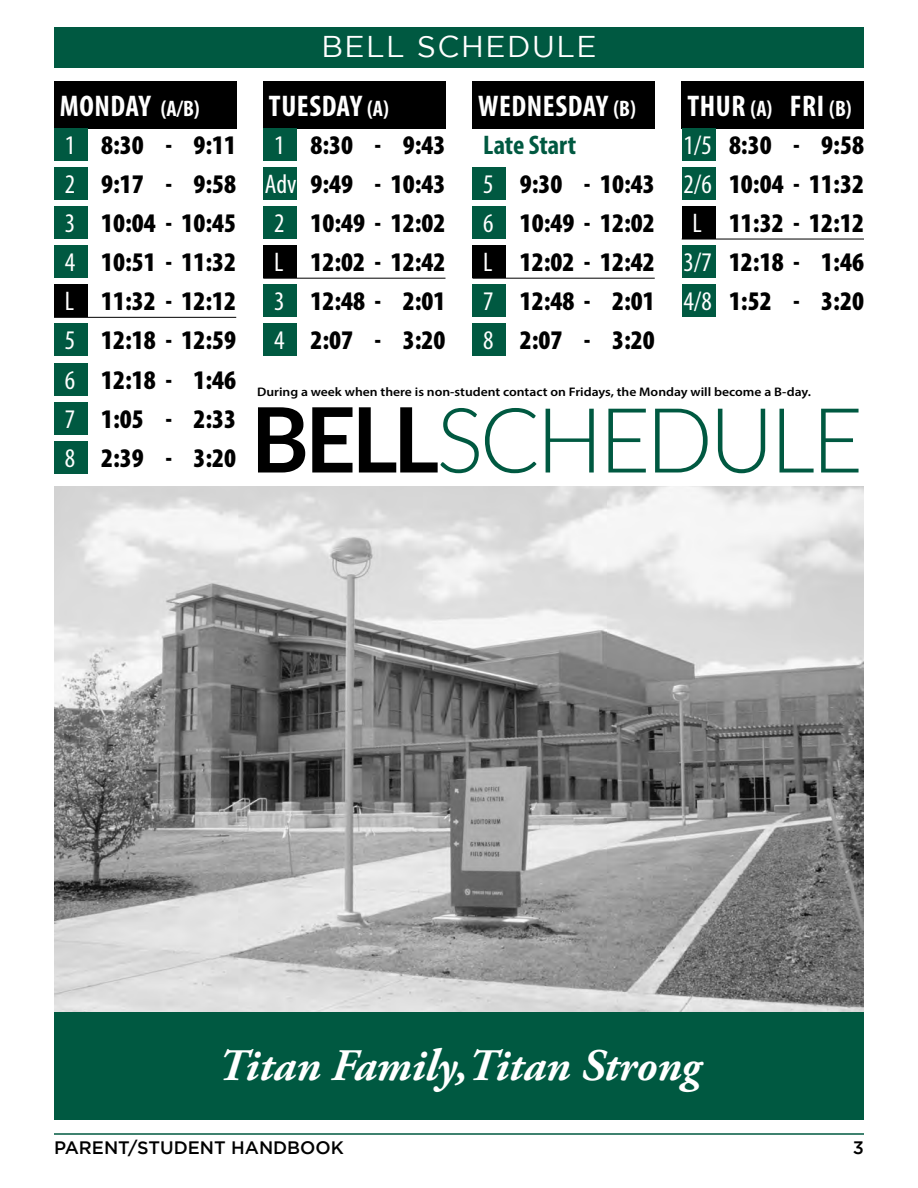
<style>
.page{position:relative;width:918px;height:1188px;background:#fff}
.page>*{position:absolute;margin:0;border:0;box-sizing:border-box;transform-origin:0 0}
.t1{font:300 90.15px "Lato";letter-spacing:-.04em;color:#005941}
.t2{font:italic 700 45px "Adobe Garamond Pro";color:#fff}
.Bell_Header{font:700 condensed 30px "Myriad Pro";letter-spacing:.02em;color:#fff}
.Header_H2{font:30px "Gotham";letter-spacing:.05em;color:#fff}
.Bell_Period_Time__parent{font:900 condensed 27px "Myriad Pro";color:#000}
.Bell_Period_Time_Lunch_Thusday_Friday{font:900 condensed 27px "Myriad Pro";color:#000}
.Bell_Period_Time_Lunch{font:900 condensed 27px "Myriad Pro";color:#000}
.Bell_Period_Time_Late_Start{font:700 condensed 27px "Myriad Pro";color:#005941}
.t3{font:500 18px "Gotham";color:#000}
.t4{font:600 12.45px "Myriad Pro";color:#000;scale:1.1 1}
.s1{font-size:22.5px}
.s2{font-weight:400;color:#fff}
.s3{font-weight:700;color:#000}
</style>
<div class="page">
<img style="left:54px;top:486px;width:810px;height:526px">
<hr style="left:54px;top:1133px;width:810px;height:2px;background:#005941">
<div style="left:54px;top:27px;width:810px;height:41px;background:#005941"></div>
<div style="left:54px;top:81px;width:182px;height:47px;background:#000"></div>
<div style="left:54px;top:128px;width:34px;height:32px;background:#005941"></div>
<div style="left:54px;top:167px;width:34px;height:33px;background:#005941"></div>
<div style="left:54px;top:206px;width:34px;height:33px;background:#005941"></div>
<div style="left:54px;top:245px;width:34px;height:33px;background:#005941"></div>
<div style="left:54px;top:285px;width:34px;height:32px;background:#000"></div>
<hr style="left:54px;top:317px;width:182px;height:1px;background:#000">
<div style="left:54px;top:324px;width:34px;height:32px;background:#005941"></div>
<div style="left:54px;top:363px;width:34px;height:32px;background:#005941"></div>
<div style="left:54px;top:402px;width:34px;height:32px;background:#005941"></div>
<div style="left:54px;top:441px;width:34px;height:33px;background:#005941"></div>
<div style="left:263px;top:81px;width:183px;height:47px;background:#000"></div>
<div style="left:263px;top:128px;width:34px;height:32px;background:#005941"></div>
<div style="left:263px;top:167px;width:34px;height:33px;background:#005941"></div>
<div style="left:263px;top:206px;width:34px;height:33px;background:#005941"></div>
<div style="left:263px;top:245px;width:34px;height:33px;background:#000"></div>
<hr style="left:263px;top:278px;width:183px;height:1px;background:#000">
<div style="left:263px;top:285px;width:34px;height:32px;background:#005941"></div>
<div style="left:263px;top:324px;width:34px;height:32px;background:#005941"></div>
<div style="left:472px;top:81px;width:183px;height:47px;background:#000"></div>
<div style="left:472px;top:167px;width:34px;height:33px;background:#005941"></div>
<div style="left:472px;top:206px;width:34px;height:33px;background:#005941"></div>
<div style="left:472px;top:245px;width:34px;height:33px;background:#000"></div>
<hr style="left:472px;top:278px;width:183px;height:1px;background:#000">
<div style="left:472px;top:285px;width:34px;height:32px;background:#005941"></div>
<div style="left:472px;top:324px;width:34px;height:32px;background:#005941"></div>
<div style="left:682px;top:81px;width:182px;height:47px;background:#000"></div>
<div style="left:682px;top:128px;width:34px;height:32px;background:#005941"></div>
<div style="left:682px;top:167px;width:34px;height:33px;background:#005941"></div>
<div style="left:682px;top:206px;width:34px;height:33px;background:#000"></div>
<hr style="left:682px;top:239px;width:182px;height:1px;background:#000">
<div style="left:682px;top:245px;width:34px;height:33px;background:#005941"></div>
<div style="left:682px;top:285px;width:34px;height:32px;background:#005941"></div>
<div style="left:54px;top:1012px;width:810px;height:108px;background:#005941"></div>
<p class="Bell_Header" style="left:60px;top:87px;width:142px">MONDAY <span class="s1">(A/B)</span></p>
<p class="Bell_Period_Time__parent" style="left:65px;top:127px;width:173px"><span class="s2">1</span> 8:30 - 9:11</p>
<p class="Bell_Period_Time__parent" style="left:65px;top:166px;width:173px"><span class="s2">2</span> 9:17 - 9:58</p>
<p class="Bell_Period_Time__parent" style="left:65px;top:206px;width:173px"><span class="s2">3</span> 10:04 - 10:45</p>
<p class="Bell_Period_Time__parent" style="left:65px;top:245px;width:173px"><span class="s2">4</span> 10:51 - 11:32</p>
<p class="Bell_Period_Time_Lunch" style="left:65px;top:284px;width:173px"><span class="s2">L</span> 11:32 - 12:12</p>
<p class="Bell_Period_Time__parent" style="left:65px;top:323px;width:173px"><span class="s2">5</span> 12:18 - 12:59</p>
<p class="Bell_Period_Time__parent" style="left:65px;top:362px;width:173px"><span class="s2">6</span> 12:18 - 1:46</p>
<p class="Bell_Period_Time__parent" style="left:65px;top:401px;width:173px"><span class="s2">7</span> 1:05 - 2:33</p>
<p class="Bell_Period_Time__parent" style="left:65px;top:441px;width:173px"><span class="s2">8</span> 2:39 - 3:20</p>
<h2 class="Header_H2" style="left:321px;top:30px;width:277px">BELL SCHEDULE</h2>
<p class="Bell_Header" style="left:269px;top:87px;width:122px">TUESDAY <span class="s1">(A)</span></p>
<p class="Bell_Period_Time__parent" style="left:274px;top:127px;width:173px"><span class="s2">1</span> 8:30 - 9:43</p>
<p class="Bell_Period_Time_Lunch_Thusday_Friday" style="left:265px;top:166px;width:182px"><span class="s2">Adv</span> 9:49 - 10:43</p>
<p class="Bell_Period_Time__parent" style="left:274px;top:206px;width:173px"><span class="s2">2</span> 10:49 - 12:02</p>
<p class="Bell_Period_Time_Lunch" style="left:274px;top:245px;width:173px"><span class="s2">L</span> 12:02 - 12:42</p>
<p class="Bell_Period_Time__parent" style="left:274px;top:284px;width:173px"><span class="s2">3</span> 12:48 - 2:01</p>
<p class="Bell_Period_Time__parent" style="left:274px;top:323px;width:173px"><span class="s2">4</span> 2:07 - 3:20</p>
<p class="Bell_Header" style="left:478px;top:87px;width:159px">WEDNESDAY <span class="s1">(B)</span></p>
<p class="Bell_Period_Time_Late_Start" style="left:483px;top:128px;width:94px">Late Start</p>
<p class="Bell_Period_Time__parent" style="left:483px;top:166px;width:173px"><span class="s2">5</span> 9:30 - 10:43</p>
<p class="Bell_Period_Time__parent" style="left:483px;top:206px;width:173px"><span class="s2">6</span> 10:49 - 12:02</p>
<p class="Bell_Period_Time_Lunch" style="left:483px;top:245px;width:173px"><span class="s2">L</span> 12:02 - 12:42</p>
<p class="Bell_Period_Time__parent" style="left:483px;top:284px;width:173px"><span class="s2">7</span> 12:48 - 2:01</p>
<p class="Bell_Period_Time__parent" style="left:483px;top:323px;width:173px"><span class="s2">8</span> 2:07 - 3:20</p>
<p class="Bell_Header" style="left:687px;top:87px;width:166px">THUR <span class="s1">(A)</span> FRI <span class="s1">(B)</span></p>
<p class="Bell_Period_Time_Lunch_Thusday_Friday" style="left:683px;top:127px;width:182px"><span class="s2">1/5</span> 8:30 - 9:58</p>
<p class="Bell_Period_Time_Lunch_Thusday_Friday" style="left:683px;top:166px;width:182px"><span class="s2">2/6</span> 10:04 - 11:32</p>
<p class="Bell_Period_Time_Lunch" style="left:693px;top:206px;width:173px"><span class="s2">L</span> 11:32 - 12:12</p>
<p class="Bell_Period_Time_Lunch_Thusday_Friday" style="left:683px;top:245px;width:182px"><span class="s2">3/7</span> 12:18 - 1:46</p>
<p class="Bell_Period_Time_Lunch_Thusday_Friday" style="left:683px;top:284px;width:182px"><span class="s2">4/8</span> 1:52 - 3:20</p>
<p class="t4" style="left:257px;top:384px;width:505px">During a week when there is non-student contact on Fridays, the Monday will become a B-day.</p>
<h1 class="t1" style="left:252px;top:392px;width:614px"><span class="s3">BELL</span>SCHEDULE</h1>
<h2 class="t2" style="left:218px;top:1040px;width:484px">Titan Family,Titan Strong</h2>
<p class="t3" style="left:54px;top:1137px;width:291px">PARENT/STUDENT HANDBOOK</p>
<p class="t3" style="left:853px;top:1137px;width:13px">3</p>
</div>
